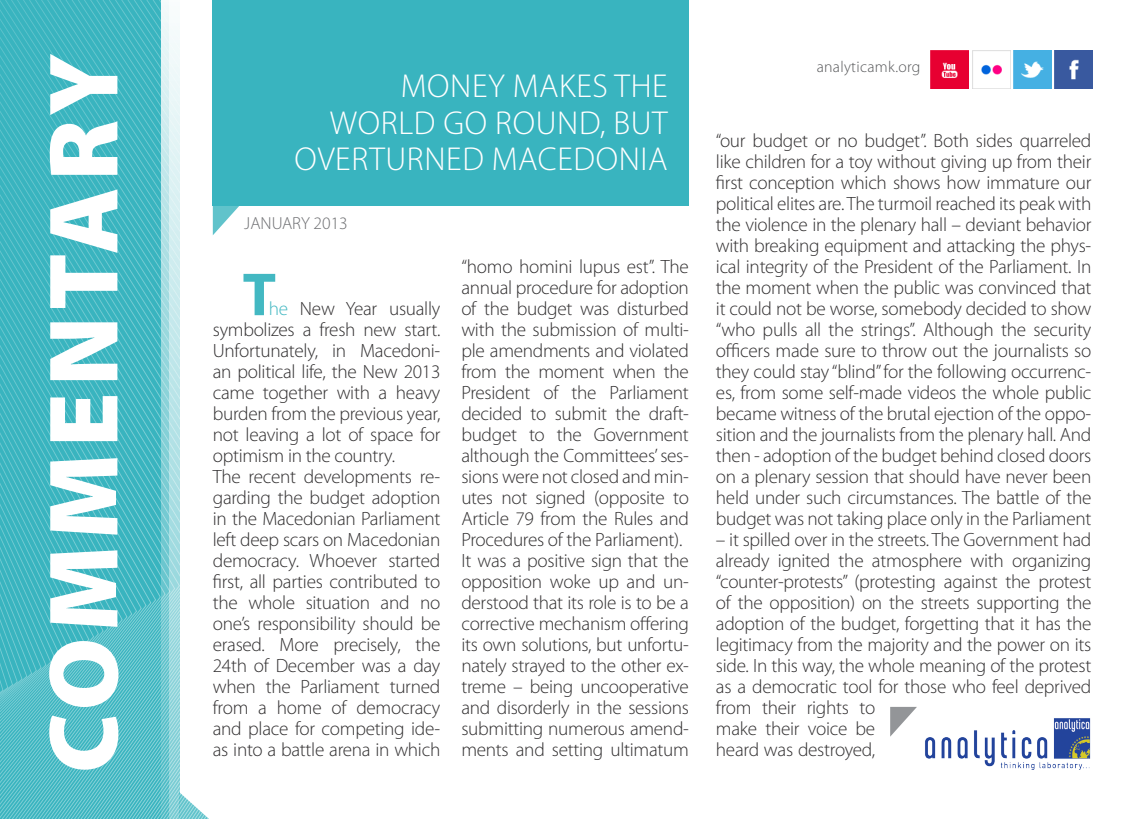
<style>
.page{position:relative;width:1141px;height:819px;background:#fff}
.page>*{position:absolute;margin:0;border:0;box-sizing:border-box;transform-origin:0 0}
.t1{font:900 99.58px "Myriad Pro";letter-spacing:.06em;color:#fff}
.t2{font:700 61.25px "Myriad Pro";color:#43b8c2}
.t3{font:300 33.25px/36.8px "Myriad Pro";letter-spacing:.02em;color:#fff;text-align:right}
.t4{font:300 19.25px/21px "Myriad Pro";letter-spacing:-.015em;color:#312f30;text-align:justify}
.t5{font:300 17.5px "Myriad Pro";color:#6c6d70}
.t6{font:300 15.75px "Myriad Pro";letter-spacing:.02em;color:#57585a}
.s1{color:#43b8c2}
</style>
<div class="page">
<div style="left:213px;top:0;width:476px;height:206px;background:#39b4bf"></div>
<svg style="left:213px;top:206px;width:26px;height:29px"></svg>
<img style="left:925px;top:718px;width:166px;height:51px">
<svg style="left:890px;top:706px;width:27px;height:30px"></svg>
<img style="left:1054px;top:50px;width:39px;height:38px">
<img style="left:1013px;top:50px;width:39px;height:38px">
<img style="left:972px;top:50px;width:39px;height:38px">
<img style="left:930px;top:50px;width:39px;height:38px">
<svg style="left:0;top:0;width:209px;height:819px"></svg>
<p class="t1" style="left:27px;top:773px;width:721px;rotate:-90deg">COMMENTARY</p>
<p class="t3" style="left:294px;top:68px;width:375px">MONEY MAKES THE<br>WORLD GO ROUND, BUT<br>OVERTURNED MACEDONIA</p>
<p class="t5" style="left:244px;top:213px;width:105px">JANUARY 2013</p>
<p class="t2" style="left:243px;top:254px;width:35px">T</p>
<p class="t4" style="left:213px;top:298px;width:229px;text-indent:56px"><span class="s1">he</span> New Year usually symbolizes a fresh new start.<br>Unfortunately, in Macedoni&shy;an political life, the New 2013 came together with a heavy burden from the previous year, not leaving a lot of space for optimism in the country.</p>
<p class="t4" style="left:213px;top:466px;width:229px">The recent developments re&shy;garding the budget adoption in the Macedonian Parliament left deep scars on Macedonian democracy. Whoever started first, all parties contributed to the whole situation and no one’s responsibility should be erased. More precisely, the 24th of December was a day when the Parliament turned from a home of democracy and place for competing ide&shy;as into a battle arena in which</p>
<p class="t4" style="left:461px;top:256px;width:229px">“homo homini lupus est”. The annual procedure for adoption of the budget was disturbed with the submission of multi&shy;ple amendments and violated from the moment when the President of the Parliament decided to submit the draft&shy;budget to the Government although the Committees’ ses&shy;sions were not closed and min&shy;utes not signed (opposite to Article 79 from the Rules and Procedures of the Parliament).</p>
<p class="t4" style="left:461px;top:550px;width:229px">It was a positive sign that the opposition woke up and un&shy;derstood that its role is to be a corrective mechanism offering its own solutions, but unfortu&shy;nately strayed to the other ex&shy;treme – being uncooperative and disorderly in the sessions submitting numerous amend&shy;ments and setting ultimatum</p>
<p class="t6" style="left:817px;top:59px;width:105px">analyticamk.org</p>
<p class="t4" style="left:716px;top:130px;width:377px">“our budget or no budget”. Both sides quarreled like children for a toy without giving up from their first conception which shows how immature our political elites are. The turmoil reached its peak with the violence in the plenary hall – deviant behavior with breaking equipment and attacking the phys&shy;ical integrity of the President of the Parliament. In the moment when the public was convinced that it could not be worse, somebody decided to show “who pulls all the strings”. Although the security officers made sure to throw out the journalists so they could stay “blind” for the following occurrenc&shy;es, from some self-made videos the whole public became witness of the brutal ejection of the oppo&shy;sition and the journalists from the plenary hall. And then - adoption of the budget behind closed doors on a plenary session that should have never been held under such circumstances. The battle of the budget was not taking place only in the Parliament</p>
<p class="t4" style="left:716px;top:529px;width:377px;text-align:left">– it spilled over in the streets. The Government had already ignited the atmosphere with organizing “counter-protests” (protesting against the protest of the opposition) on the streets supporting the adoption of the budget, forgetting that it has the legitimacy from the majority and the power on its side. In this way, the whole meaning of the protest as a democratic tool for those who feel deprived from their rights to<br>make their voice be<br>heard was destroyed,</p>
</div>
